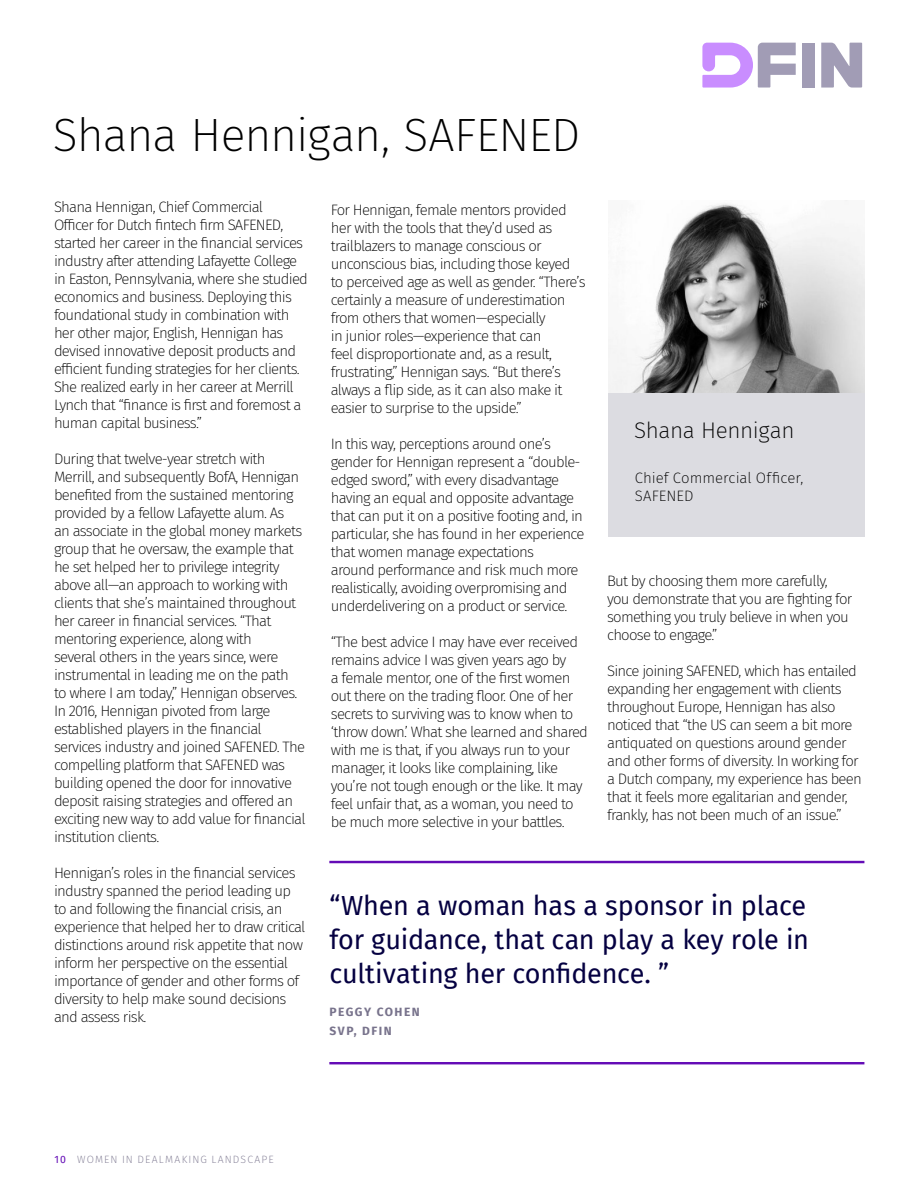
<style>
.page{position:relative;width:918px;height:1188px;background:#fff}
.page>*{position:absolute;margin:0;border:0;box-sizing:border-box;transform-origin:0 0}
.h1_no_caps{font:200 46.5px "Fira Sans";letter-spacing:-.02em;color:#000}
.Pull_Quote_Top_Rule{font:27px/33.8px "Fira Sans";letter-spacing:-.01em;color:#050041;text-align:justify}
.h1_no_caps-2{font:200 22.5px "Fira Sans";letter-spacing:-.015em;color:#000}
.h1_no_caps-3{font:200 15px/18px "Fira Sans";letter-spacing:-.05em;color:#000}
.h1_no_caps-4{font:200 15px/18px "Fira Sans";color:#000}
.Pull_Quote_Author_Ru{font:700 12px/18.8px "Fira Sans";letter-spacing:.125em;color:#78738c}
.t1{font:200 10.5px "Fira Sans";letter-spacing:.105em;color:#78738c}
.s1{font-weight:400;color:#640cb6}
</style>
<div class="page">
<div style="left:802px;top:43px;width:13px;height:45px;background:#a19cb5"></div>
<svg style="left:821px;top:43px;width:41px;height:45px"></svg>
<svg style="left:702px;top:43px;width:94px;height:45px"></svg>
<hr style="left:329px;top:861px;width:535px;height:2px;background:#640cb6">
<hr style="left:329px;top:1062px;width:535px;height:2px;background:#640cb6">
<div style="left:608px;top:226px;width:257px;height:311px;background:#dcdce1"></div>
<img style="left:608px;top:203px;width:256px;height:190px">
<p class="h1_no_caps" style="left:53px;top:103px;width:529px">Shana Hennigan, SAFENED</p>
<p class="h1_no_caps-3" style="left:54px;top:198px;width:255px">Shana Hennigan, Chief Commercial<br>Officer for Dutch fintech firm SAFENED, started her career in the financial services industry after attending Lafayette College in Easton, Pennsylvania, where she studied economics and business. Deploying this foundational study in combination with her other major, English, Hennigan has devised innovative deposit products and efficient funding strategies for her clients.<br>She realized early in her career at Merrill Lynch that “finance is first and foremost a human capital business.”</p>
<p class="h1_no_caps-3" style="left:54px;top:450px;width:253px">During that twelve-year stretch with Merrill, and subsequently BofA, Hennigan benefited from the sustained mentoring provided by a fellow Lafayette alum. As<br>an associate in the global money markets group that he oversaw, the example that he set helped her to privilege integrity above all—an approach to working with clients that she’s maintained throughout her career in financial services. “That mentoring experience, along with<br>several others in the years since, were instrumental in leading me on the path<br>to where I am today,” Hennigan observes.<br>In 2016, Hennigan pivoted from large established players in the financial services industry and joined SAFENED. The compelling platform that SAFENED was building opened the door for innovative deposit raising strategies and offered an exciting new way to add value for financial institution clients.</p>
<p class="h1_no_caps-3" style="left:54px;top:864px;width:253px">Hennigan’s roles in the financial services industry spanned the period leading up to and following the financial crisis, an experience that helped her to draw critical distinctions around risk appetite that now inform her perspective on the essential importance of gender and other forms of diversity to help make sound decisions and assess risk.</p>
<p class="h1_no_caps-3" style="left:331px;top:201px;width:257px">For Hennigan, female mentors provided her with the tools that they’d used as trailblazers to manage conscious or unconscious bias, including those keyed to perceived age as well as gender. “There’s certainly a measure of underestimation from others that women—especially<br>in junior roles—experience that can<br>feel disproportionate and, as a result, frustrating,” Hennigan says. “But there’s always a flip side, as it can also make it easier to surprise to the upside.”</p>
<p class="h1_no_caps-3" style="left:331px;top:435px;width:255px">In this way, perceptions around one’s gender for Hennigan represent a “double&shy;edged sword,” with every disadvantage having an equal and opposite advantage that can put it on a positive footing and, in particular, she has found in her experience that women manage expectations<br>around performance and risk much more realistically, avoiding overpromising and underdelivering on a product or service.</p>
<p class="h1_no_caps-3" style="left:331px;top:633px;width:259px">“The best advice I may have ever received remains advice I was given years ago by<br>a female mentor, one of the first women out there on the trading floor. One of her secrets to surviving was to know when to ‘throw down.’ What she learned and shared with me is that, if you always run to your manager, it looks like complaining, like you’re not tough enough or the like. It may feel unfair that, as a woman, you need to be much more selective in your battles.</p>
<p class="h1_no_caps-2" style="left:634px;top:415px;width:162px">Shana Hennigan</p>
<p class="h1_no_caps-4" style="left:635px;top:469px;width:170px">Chief Commercial Officer,<br>SAFENED</p>
<p class="h1_no_caps-3" style="left:607px;top:572px;width:247px">But by choosing them more carefully, you demonstrate that you are fighting for something you truly believe in when you choose to engage.”</p>
<p class="h1_no_caps-3" style="left:607px;top:662px;width:256px">Since joining SAFENED, which has entailed expanding her engagement with clients throughout Europe, Hennigan has also noticed that “the US can seem a bit more antiquated on questions around gender and other forms of diversity. In working for a Dutch company, my experience has been that it feels more egalitarian and gender, frankly, has not been much of an issue.”</p>
<p class="Pull_Quote_Top_Rule" style="left:329px;top:888px;width:481px">“When a woman has a sponsor in place for guidance, that can play a key role in cultivating her confidence. ”</p>
<p class="Pull_Quote_Author_Ru" style="left:329px;top:1002px;width:92px">PEGGY COHEN<br>SVP, DFIN</p>
<p class="t1" style="left:55px;top:1152px;width:221px"><span class="s1">10</span> WOMEN IN DEALMAKING LANDSCAPE</p>
</div>
